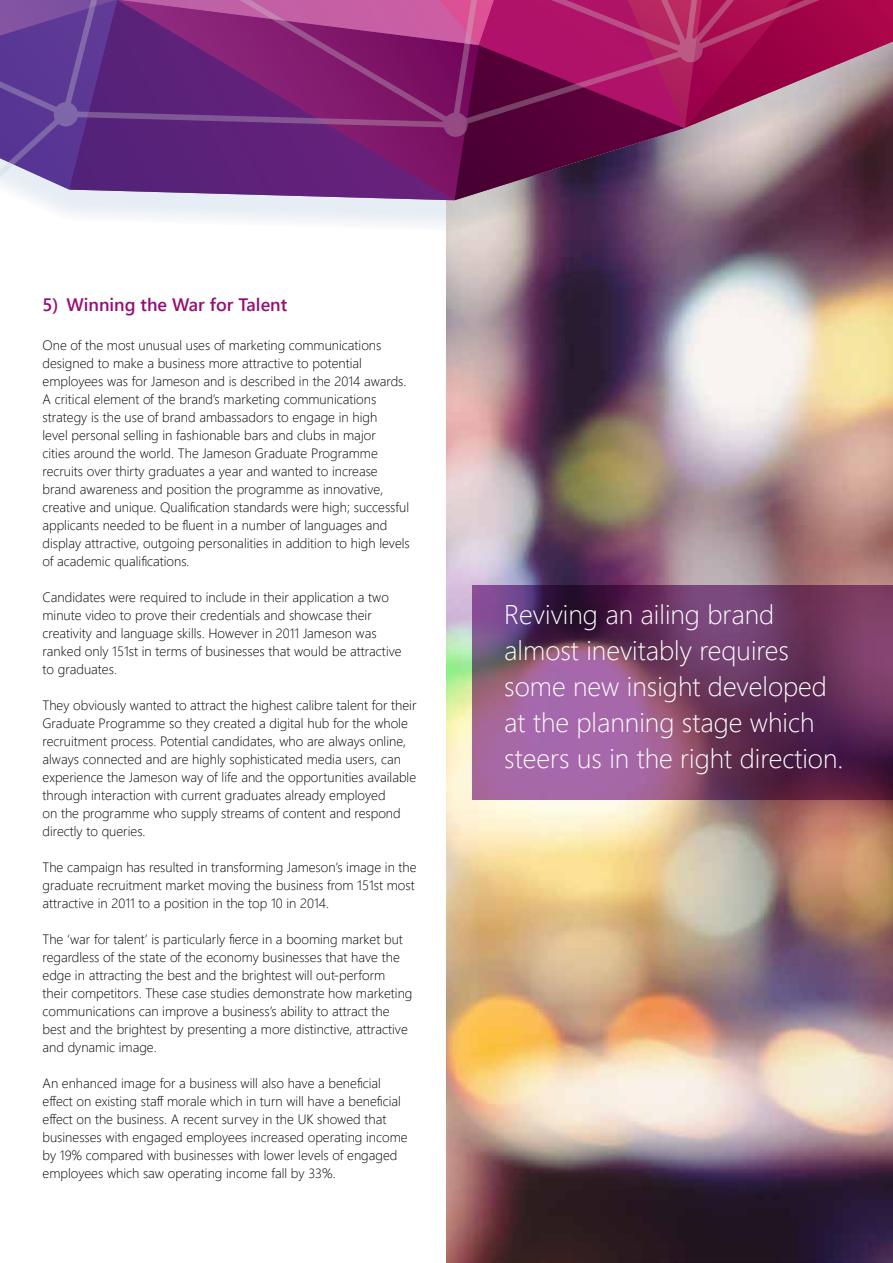
<style>
.page{position:relative;width:893px;height:1263px;background:#fff}
.page>*{position:absolute;margin:0;border:0;box-sizing:border-box;transform-origin:0 0}
.t1{font:300 27px/36px "Segoe UI";color:#fff}
.t2{font:600 18px "Segoe UI";color:#960e76}
.t3{font:300 13.5px/18px "Segoe UI";color:#000}
</style>
<div class="page">
<img style="left:0;top:0;width:893px;height:1263px">
<svg style="left:472px;top:585px;width:421px;height:215px"></svg>
<h2 class="t2" style="left:43px;top:290px;width:246px">5) Winning the War for Talent</h2>
<p class="t3" style="left:43px;top:335px;width:369px">One of the most unusual uses of marketing communications designed to make a business more attractive to potential employees was for Jameson and is described in the 2014 awards.<br>A critical element of the brand’s marketing communications strategy is the use of brand ambassadors to engage in high<br>level personal selling in fashionable bars and clubs in major<br>cities around the world. The Jameson Graduate Programme recruits over thirty graduates a year and wanted to increase brand awareness and position the programme as innovative, creative and unique. Qualification standards were high; successful applicants needed to be fluent in a number of languages and display attractive, outgoing personalities in addition to high levels of academic qualifications.</p>
<p class="t3" style="left:43px;top:587px;width:361px">Candidates were required to include in their application a two minute video to prove their credentials and showcase their creativity and language skills. However in 2011 Jameson was ranked only 151st in terms of businesses that would be attractive to graduates.</p>
<p class="t3" style="left:43px;top:695px;width:375px">They obviously wanted to attract the highest calibre talent for their Graduate Programme so they created a digital hub for the whole recruitment process. Potential candidates, who are always online, always connected and are highly sophisticated media users, can experience the Jameson way of life and the opportunities available through interaction with current graduates already employed<br>on the programme who supply streams of content and respond directly to queries.</p>
<p class="t3" style="left:43px;top:857px;width:376px">The campaign has resulted in transforming Jameson’s image in the graduate recruitment market moving the business from 151st most attractive in 2011 to a position in the top 10 in 2014.</p>
<p class="t3" style="left:43px;top:929px;width:371px">The ‘war for talent’ is particularly fierce in a booming market but regardless of the state of the economy businesses that have the edge in attracting the best and the brightest will out-perform their competitors. These case studies demonstrate how marketing communications can improve a business’s ability to attract the best and the brightest by presenting a more distinctive, attractive and dynamic image.</p>
<p class="t3" style="left:43px;top:1073px;width:367px">An enhanced image for a business will also have a beneficial effect on existing staff morale which in turn will have a beneficial effect on the business. A recent survey in the UK showed that businesses with engaged employees increased operating income by 19% compared with businesses with lower levels of engaged employees which saw operating income fall by 33%.</p>
<h1 class="t1" style="left:504px;top:595px;width:341px">Reviving an ailing brand almost inevitably requires some new insight developed at the planning stage which steers us in the right direction.</h1>
</div>
